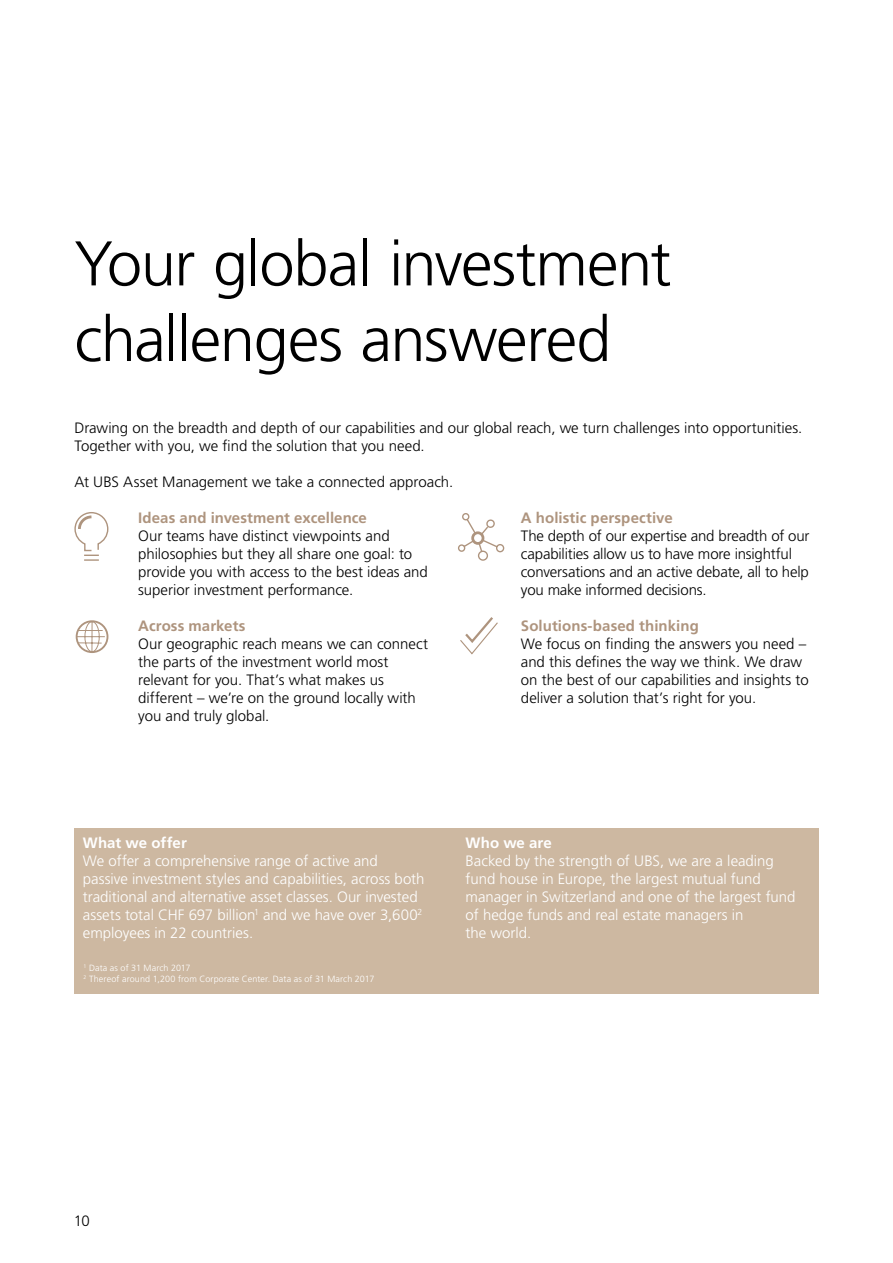
<style>
.page{position:relative;width:893px;height:1263px;background:#fff}
.page>*{position:absolute;margin:0;border:0;box-sizing:border-box;transform-origin:0 0}
.t1{font:300 63px/75.6px "Frutiger LT Std";letter-spacing:-.02em;color:#000}
.t2{font:300 15px/18px "Frutiger LT Std";letter-spacing:-.005em;color:#000}
.t3{font:300 15px/18px "Frutiger LT Std";color:#fff}
.t4{font:700 15px "Frutiger LT Std";letter-spacing:.005em;color:#ae947e}
.t5{font:700 15px "Frutiger LT Std";letter-spacing:.005em;color:#fff}
.t6{font:300 9px/10.8px "Frutiger LT Std";letter-spacing:.015em;color:#fff}
</style>
<div class="page">
<div style="left:74px;top:828px;width:745px;height:165px;background:#cdb8a1"></div>
<svg style="left:74px;top:512px;width:35px;height:49px"></svg>
<svg style="left:76px;top:620px;width:30px;height:33px"></svg>
<div style="left:76px;top:620px;width:32px;height:33px;border:2px solid #ae947e;border-radius:50%"></div>
<svg style="left:458px;top:513px;width:47px;height:48px"></svg>
<svg style="left:460px;top:617px;width:38px;height:38px"></svg>
<h1 class="t1" style="left:74px;top:227px;width:598px">Your global investment challenges answered</h1>
<p class="t2" style="left:74px;top:419px;width:729px">Drawing on the breadth and depth of our capabilities and our global reach, we turn challenges into opportunities.<br>Together with you, we find the solution that you need.</p>
<p class="t2" style="left:74px;top:473px;width:380px">At UBS Asset Management we take a connected approach.</p>
<p class="t4" style="left:138px;top:509px;width:230px">Ideas and investment excellence</p>
<p class="t2" style="left:138px;top:527px;width:291px">Our teams have distinct viewpoints and philosophies but they all share one goal: to provide you with access to the best ideas and superior investment performance.</p>
<p class="t4" style="left:138px;top:617px;width:109px">Across markets</p>
<p class="t2" style="left:138px;top:635px;width:291px">Our geographic reach means we can connect the parts of the investment world most relevant for you. That’s what makes us different – we’re on the ground locally with you and truly global.</p>
<p class="t4" style="left:521px;top:509px;width:153px">A holistic perspective</p>
<p class="t2" style="left:521px;top:527px;width:290px">The depth of our expertise and breadth of our capabilities allow us to have more insightful conversations and an active debate, all to help you make informed decisions.</p>
<p class="t4" style="left:521px;top:617px;width:179px">Solutions-based thinking</p>
<p class="t2" style="left:521px;top:635px;width:289px">We focus on finding the answers you need – and this defines the way we think. We draw on the best of our capabilities and insights to deliver a solution that’s right for you.</p>
<p class="t5" style="left:83px;top:834px;width:105px">What we offer</p>
<p class="t3" style="left:83px;top:852px;width:343px">We offer a comprehensive range of active and passive investment styles and capabilities, across both traditional and alternative asset classes. Our invested assets total CHF 697 billion<sup>1</sup> and we have over 3,600<sup>2 </sup>employees in 22 countries.</p>
<p class="t6" style="left:84px;top:963px;width:292px"><sup>1</sup> Data as of 31 March 2017<br><sup>2</sup> Thereof around 1,200 from Corporate Center. Data as of 31 March 2017</p>
<p class="t5" style="left:466px;top:834px;width:88px">Who we are</p>
<p class="t3" style="left:466px;top:852px;width:331px">Backed by the strength of UBS, we are a leading fund house in Europe, the largest mutual fund manager in Switzerland and one of the largest fund of hedge funds and real estate managers in<br>the world.</p>
<p class="t2" style="left:74px;top:1212px;width:18px">10</p>
</div>
